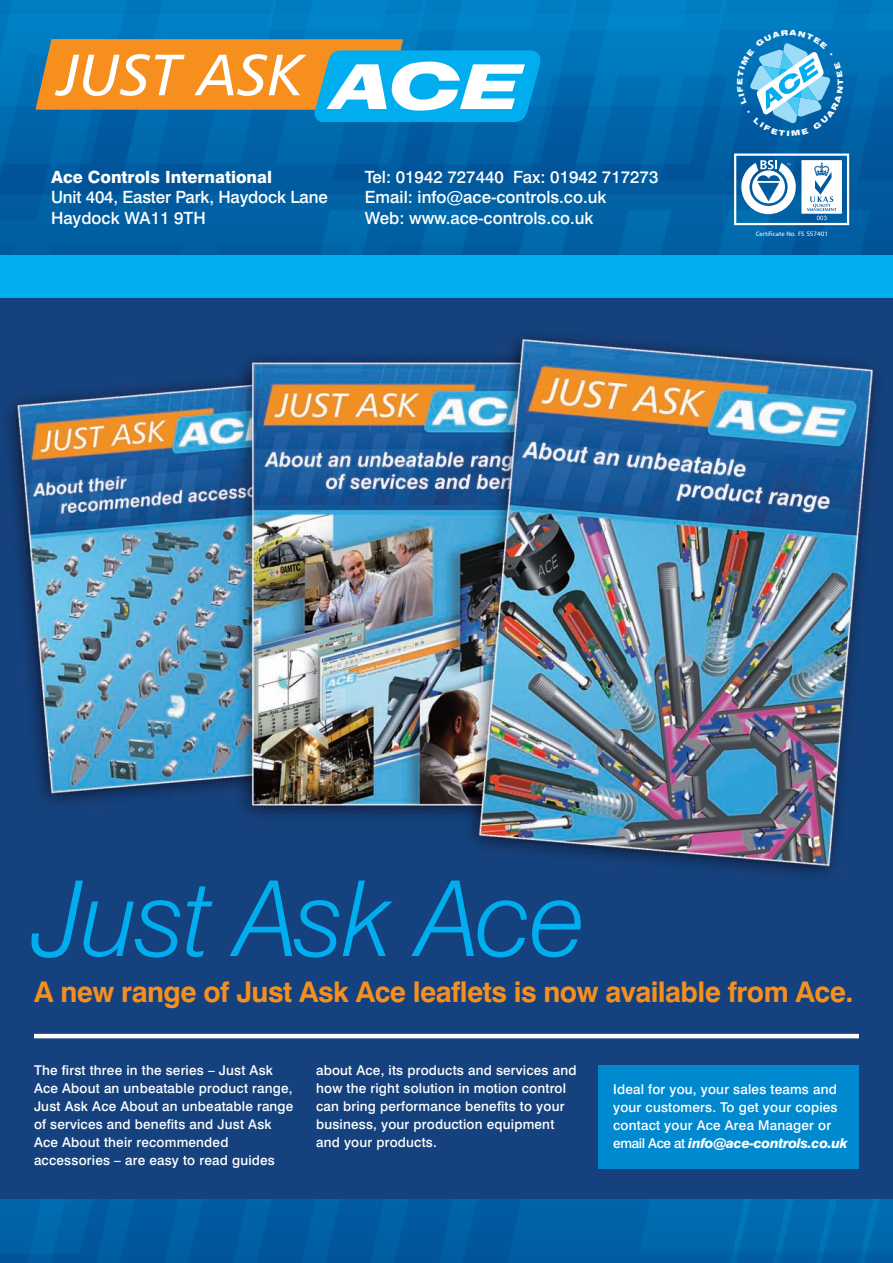
<style>
.page{position:relative;width:893px;height:1263px;background:#fff}
.page>*{position:absolute;margin:0;border:0;box-sizing:border-box;transform-origin:0 0}
.t1{font:italic 300 105px "Swiss 721 BT";letter-spacing:-.02em;color:#00aeef}
.t2{font:700 28.5px "Swiss 721 BT";letter-spacing:-.02em;color:#f68f1e}
.t3{font:500 16.95px/20.2px "Swiss 721 BT";color:#fff}
.t4{font:800 16.95px "Swiss 721 BT";color:#fff}
.t5{font:500 13.5px/18px "Swiss 721 BT";letter-spacing:.015em;color:#fff}
.t6{font:6.3px "Humanist 777 BT Roman B";color:#fff}
.s1{font-weight:800;font-style:italic}
</style>
<div class="page">
<img style="left:0;top:298px;width:893px;height:901px">
<div style="left:180px;top:1199px;width:459px;height:64px;background:#0061a6"></div>
<svg style="left:639px;top:1199px;width:254px;height:64px;background:#0068ac"></svg>
<svg style="left:0;top:1199px;width:180px;height:64px;background:#005ea3"></svg>
<svg style="left:186px;top:1199px;width:63px;height:64px;background:#005aa0"></svg>
<svg style="left:255px;top:1199px;width:62px;height:64px;background:#005aa0"></svg>
<svg style="left:323px;top:1199px;width:63px;height:64px;background:#005aa0"></svg>
<svg style="left:392px;top:1199px;width:131px;height:64px;background:#005aa0"></svg>
<div style="left:0;top:255px;width:893px;height:43px;background:#00aeef"></div>
<div style="left:598px;top:1066px;width:261px;height:103px;background:#0089cf"></div>
<hr style="left:34px;top:1034px;width:825px;height:4px;background:#fff">
<svg style="left:0;top:0;width:893px;height:255px;background:#2478aa"></svg>
<p class="t4" style="left:51px;top:171px;width:222px">Ace Controls International</p>
<p class="t3" style="left:51px;top:189px;width:278px">Unit 404, Easter Park, Haydock Lane<br>Haydock WA11 9TH</p>
<p class="t3" style="left:365px;top:169px;width:295px">Tel: 01942 727440 Fax: 01942 717273<br>Email: info@ace-controls.co.uk<br>Web: www.ace-controls.co.uk</p>
<p class="t6" style="left:756px;top:232px;width:74px">Certificate No. FS 557401</p>
<h1 class="t1" style="left:34px;top:880px;width:554px">Just Ask Ace</h1>
<h2 class="t2" style="left:34px;top:981px;width:821px">A new range of Just Ask Ace leaflets is now available from Ace.</h2>
<p class="t5" style="left:34px;top:1063px;width:261px">The first three in the series – Just Ask Ace About an unbeatable product range, Just Ask Ace About an unbeatable range of services and benefits and Just Ask Ace About their recommended accessories – are easy to read guides</p>
<p class="t5" style="left:316px;top:1063px;width:262px">about Ace, its products and services and how the right solution in motion control can bring performance benefits to your business, your production equipment and your products.</p>
<p class="t5" style="left:613px;top:1081px;width:236px">Ideal for you, your sales teams and your customers. To get your copies contact your Ace Area Manager or email Ace at <span class="s1">info@ace-controls.co.uk</span></p>
</div>
